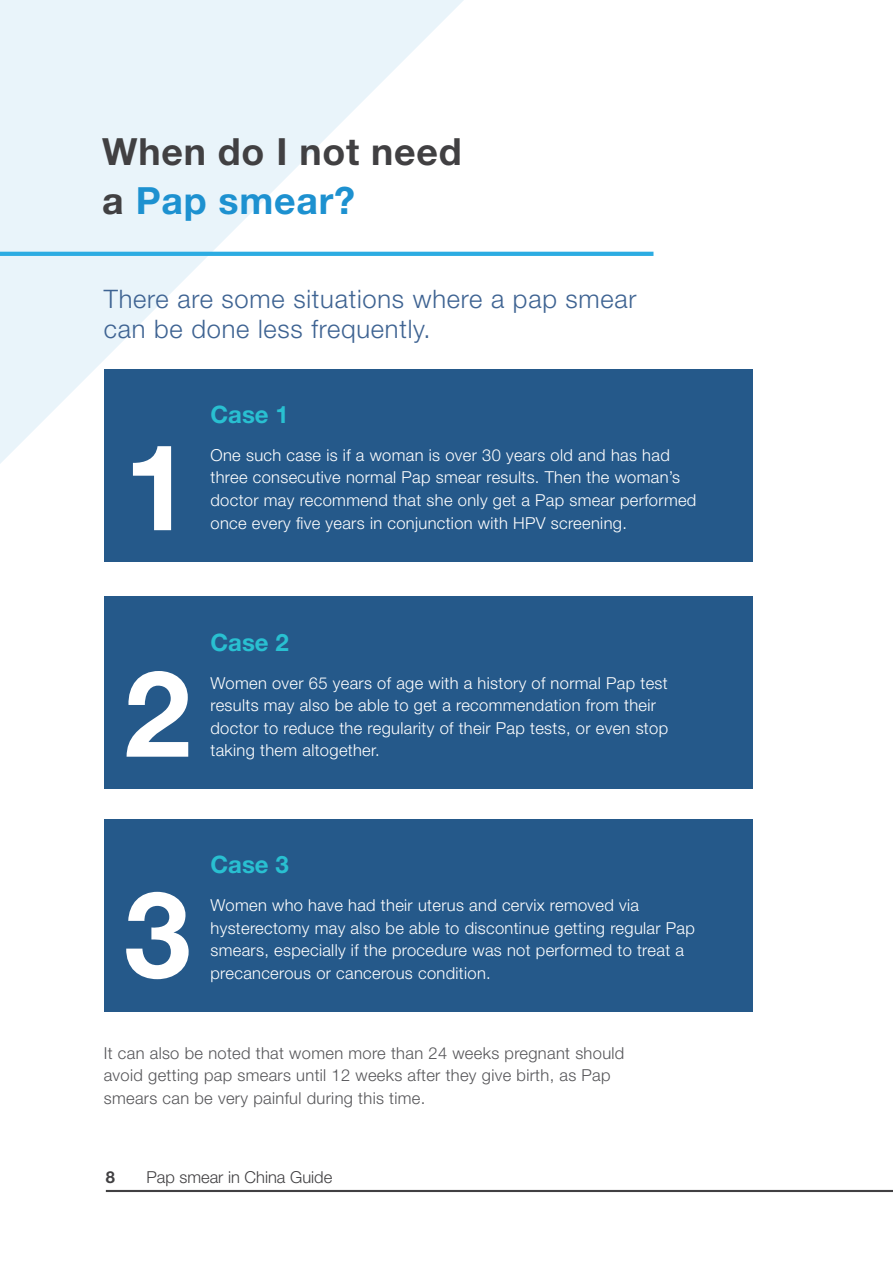
<style>
.page{position:relative;width:893px;height:1263px;background:#fff}
.page>*{position:absolute;margin:0;border:0;box-sizing:border-box;transform-origin:0 0}
.t1{font:700 120px/220.8px "Helvetica Neue LT Std";color:#fff}
.t2{font:700 37.5px/49.5px "Helvetica Neue LT Std";letter-spacing:.02em;color:#414042}
.t3{font:300 25.5px/30px "Helvetica Neue LT Std";letter-spacing:.03em;color:#3e6392}
.t4{font:700 24px "Helvetica Neue LT Std";color:#29c0d1}
.t5{font:300 16.5px/22.5px "Helvetica Neue LT Std";letter-spacing:.02em;color:#fff}
.t6{font:300 16.5px/22.5px "Helvetica Neue LT Std";letter-spacing:.02em;color:#565659}
.t7{font:300 16.5px "Helvetica Neue LT Std";color:#414042}
.t8{font:700 16.5px "Helvetica Neue LT Std";color:#414042}
.s1{color:#1d91d0}
</style>
<div class="page">
<svg style="left:0;top:0;width:470px;height:464px;fill:#e9f4fa"></svg>
<hr style="left:0;top:252px;width:653px;height:4px;background:#2cace2">
<div style="left:104px;top:369px;width:649px;height:192px;background:#25598a"></div>
<div style="left:104px;top:597px;width:649px;height:192px;background:#25598a"></div>
<div style="left:104px;top:819px;width:649px;height:192px;background:#25598a"></div>
<hr style="left:106px;top:1190px;width:787px;height:2px;background:#414042">
<h2 class="t2" style="left:102px;top:126px;width:361px">When do I not need a <span class="s1">Pap smear?</span></h2>
<h3 class="t3" style="left:104px;top:283px;width:534px">There are some situations where a pap smear can be done less frequently.</h3>
<h1 class="t1" style="left:124px;top:374px;width:68px">1</h1>
<h3 class="t4" style="left:211px;top:400px;width:80px">Case 1</h3>
<p class="t5" style="left:211px;top:443px;width:487px">One such case is if a woman is over 30 years old and has had three consecutive normal Pap smear results. Then the woman’s doctor may recommend that she only get a Pap smear performed once every five years in conjunction with HPV screening.</p>
<h1 class="t1" style="left:124px;top:601px;width:68px">2<br>3</h1>
<h3 class="t4" style="left:211px;top:627px;width:80px">Case 2</h3>
<p class="t5" style="left:211px;top:671px;width:459px">Women over 65 years of age with a history of normal Pap test results may also be able to get a recommendation from their doctor to reduce the regularity of their Pap tests, or even stop taking them altogether.</p>
<h3 class="t4" style="left:211px;top:850px;width:80px">Case 3</h3>
<p class="t5" style="left:211px;top:893px;width:486px">Women who have had their uterus and cervix removed via hysterectomy may also be able to discontinue getting regular Pap smears, especially if the procedure was not performed to treat a precancerous or cancerous condition.</p>
<p class="t6" style="left:104px;top:1041px;width:522px">It can also be noted that women more than 24 weeks pregnant should avoid getting pap smears until 12 weeks after they give birth, as Pap smears can be very painful during this time.</p>
<p class="t8" style="left:106px;top:1167px;width:11px">8</p>
<p class="t7" style="left:146px;top:1167px;width:187px">Pap smear in China Guide</p>
</div>
